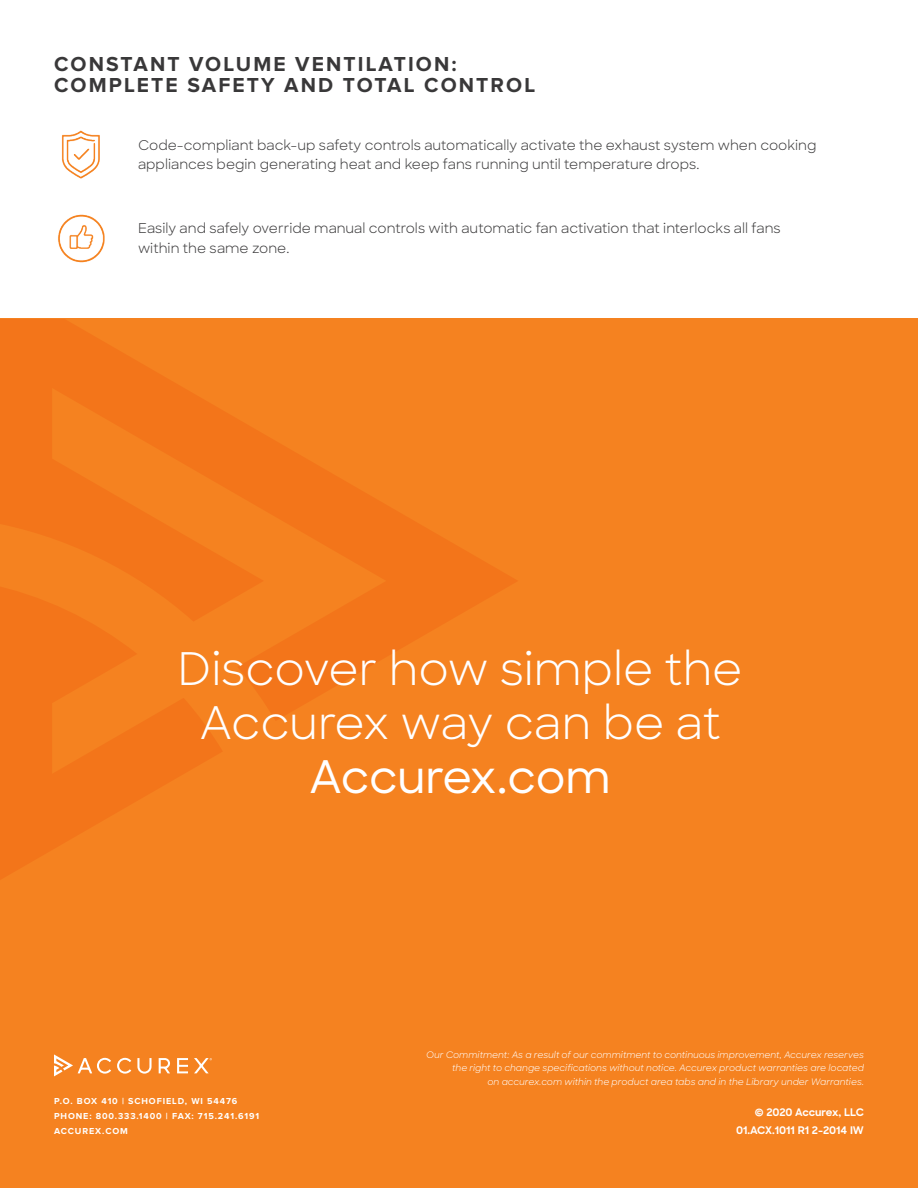
<style>
.page{position:relative;width:918px;height:1188px;background:#fff}
.page>*{position:absolute;margin:0;border:0;box-sizing:border-box;transform-origin:0 0}
.Subhead_Main_Page_PN{font:45px/54px "Sharp Sans";letter-spacing:-.005em;color:#fff;text-align:center}
.body_copy_Sharp_Sans{font:700 21px "Proxima Nova";letter-spacing:.1em;color:#393839}
.body_copy_Sharp_Sans-2{font:13.5px/19.5px "Sharp Sans";color:#393839}
.t1{font:700 10.5px "Sharp Sans";letter-spacing:-.01em;color:#fff}
.body_copy_Sharp_Sans-3{font:italic 9px/13.5px "Sharp Sans";color:#fff;text-align:right}
.t2{font:700 9px "Proxima Nova";letter-spacing:.1em;color:#fff}
.s1{font-weight:500}
</style>
<div class="page">
<div style="left:0;top:319px;width:918px;height:869px;background:#f58220"></div>
<svg style="left:54px;top:1054px;width:158px;height:22px"></svg>
<svg style="left:0;top:320px;width:517px;height:560px"></svg>
<img style="left:61px;top:130px;width:39px;height:49px">
<img style="left:58px;top:214px;width:47px;height:49px">
<p class="body_copy_Sharp_Sans" style="left:54px;top:54px;width:404px">CONSTANT VOLUME VENTILATION:</p>
<p class="body_copy_Sharp_Sans" style="left:54px;top:75px;width:483px">COMPLETE SAFETY AND TOTAL CONTROL</p>
<p class="body_copy_Sharp_Sans-2" style="left:138px;top:134px;width:680px">Code-compliant back-up safety controls automatically activate the exhaust system when cooking appliances begin generating heat and keep fans running until temperature drops.</p>
<p class="body_copy_Sharp_Sans-2" style="left:138px;top:218px;width:644px">Easily and safely override manual controls with automatic fan activation that interlocks all fans within the same zone.</p>
<p class="Subhead_Main_Page_PN" style="left:178px;top:639px;width:567px">Discover how simple the<br>Accurex way can be at<br><span class="s1">Accurex.com</span></p>
<p class="t2" style="left:54px;top:1097px;width:185px">P.O. BOX 410 | SCHOFIELD, WI 54476</p>
<p class="t2" style="left:54px;top:1112px;width:207px">PHONE: 800.333.1400 | FAX: 715.241.6191</p>
<p class="t2" style="left:54px;top:1127px;width:75px">ACCUREX.COM</p>
<p class="body_copy_Sharp_Sans-3" style="left:426px;top:1047px;width:439px">Our Commitment: As a result of our commitment to continuous improvement, Accurex reserves the right to change specifications without notice. Accurex product warranties are located<br>on accurex.com within the product area tabs and in the Library under Warranties.</p>
<p class="t1" style="left:755px;top:1104px;width:111px">© 2020 Accurex, LLC</p>
<p class="t1" style="left:736px;top:1122px;width:129px">01.ACX.1011 R1 2-2014 IW</p>
</div>
